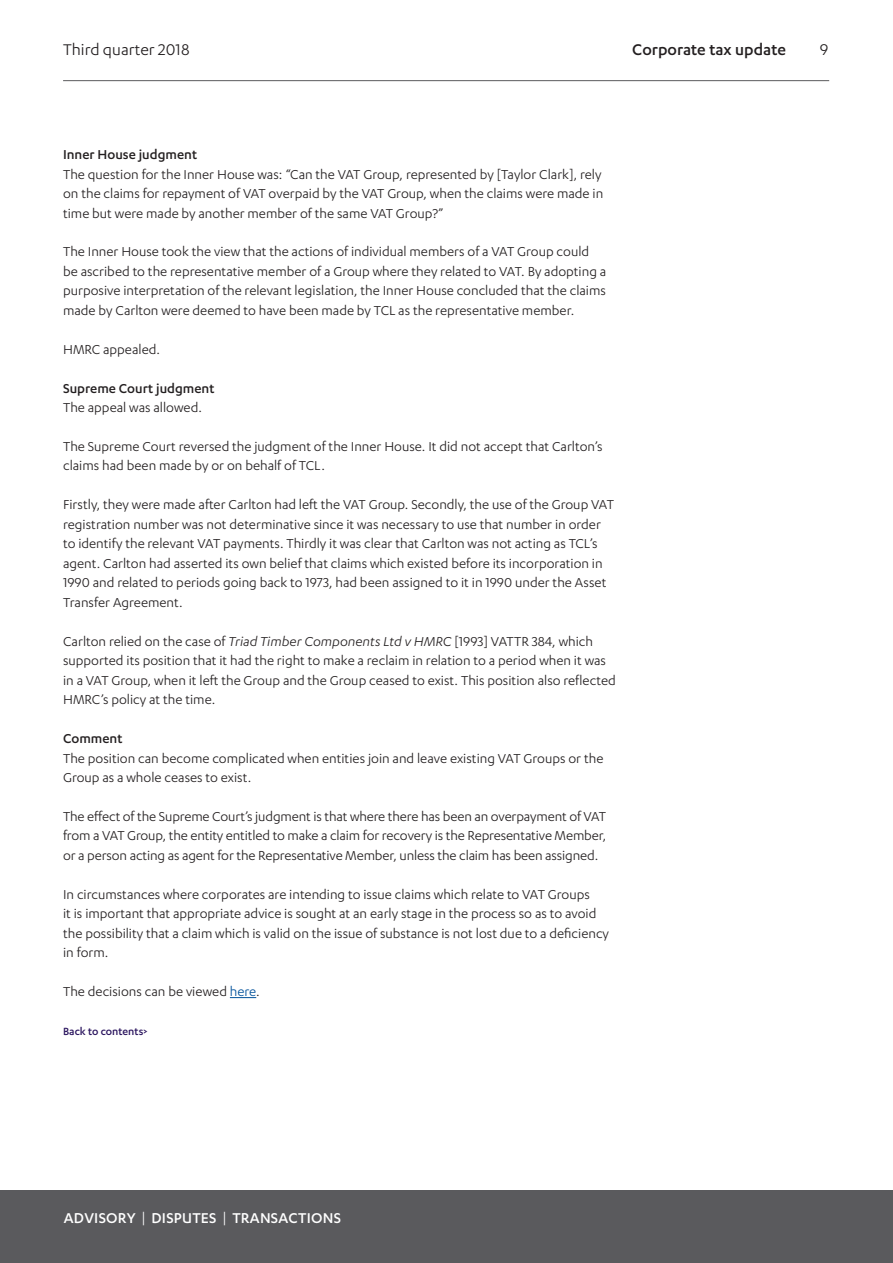
<style>
.page{position:relative;width:893px;height:1263px;background:#fff}
.page>*{position:absolute;margin:0;border:0;box-sizing:border-box;transform-origin:0 0}
.t1{font:500 18px "Karbon";color:#231f20}
.t2{font:18px "Karbon";color:#231f20}
.t3{font:500 16.5px "Karbon";letter-spacing:.015em;color:#fff}
.Body{font:15px/19.5px "Karbon";color:#231f20}
.Heading_3{font:500 15px "Karbon";color:#231f20}
.Body-2{font:500 12px "Karbon";color:#29135d}
.s1{font-style:italic}
.s2{color:#01519a}
.s3{font-weight:400}
</style>
<div class="page">
<hr style="left:63px;top:80px;width:766px;height:1px;background:#5a5a5d">
<div style="left:0;top:1191px;width:893px;height:72px;background:#5a5a5d"></div>
<svg style="left:230px;top:997px;width:26px;height:1px"></svg>
<p class="t2" style="left:63px;top:39px;width:128px">Third quarter 2018</p>
<p class="t1" style="left:632px;top:39px;width:155px">Corporate tax update</p>
<p class="t2" style="left:820px;top:39px;width:10px">9</p>
<p class="Heading_3" style="left:63px;top:146px;width:136px">Inner House judgment</p>
<p class="Body" style="left:63px;top:164px;width:542px;text-align:justify">The question for the Inner House was: “Can the VAT Group, represented by [Taylor Clark], rely on the claims for repayment of VAT overpaid by the VAT Group, when the claims were made in time but were made by another member of the same VAT Group?”</p>
<p class="Body" style="left:63px;top:242px;width:545px">The Inner House took the view that the actions of individual members of a VAT Group could be ascribed to the representative member of a Group where they related to VAT. By adopting a purposive interpretation of the relevant legislation, the Inner House concluded that the claims made by Carlton were deemed to have been made by TCL as the representative member.</p>
<p class="Body" style="left:63px;top:339px;width:99px">HMRC appealed.</p>
<p class="Heading_3" style="left:63px;top:380px;width:153px">Supreme Court judgment</p>
<p class="Body" style="left:63px;top:397px;width:140px">The appeal was allowed.</p>
<p class="Body" style="left:63px;top:436px;width:541px">The Supreme Court reversed the judgment of the Inner House. It did not accept that Carlton’s claims had been made by or on behalf of TCL.</p>
<p class="Body" style="left:63px;top:495px;width:552px">Firstly, they were made after Carlton had left the VAT Group. Secondly, the use of the Group VAT registration number was not determinative since it was necessary to use that number in order to identify the relevant VAT payments. Thirdly it was clear that Carlton was not acting as TCL’s agent. Carlton had asserted its own belief that claims which existed before its incorporation in 1990 and related to periods going back to 1973, had been assigned to it in 1990 under the Asset Transfer Agreement.</p>
<p class="Body" style="left:63px;top:631px;width:554px">Carlton relied on the case of <span class="s1">Triad Timber Components Ltd v HMRC</span> [1993] VATTR 384, which supported its position that it had the right to make a reclaim in relation to a period when it was in a VAT Group, when it left the Group and the Group ceased to exist. This position also reflected HMRC’s policy at the time.</p>
<p class="Heading_3" style="left:63px;top:730px;width:61px">Comment</p>
<p class="Body" style="left:63px;top:748px;width:542px">The position can become complicated when entities join and leave existing VAT Groups or the<br>Group as a whole ceases to exist.</p>
<p class="Body" style="left:63px;top:806px;width:545px;text-align:justify">The effect of the Supreme Court’s judgment is that where there has been an overpayment of VAT from a VAT Group, the entity entitled to make a claim for recovery is the Representative Member, or a person acting as agent for the Representative Member, unless the claim has been assigned.</p>
<p class="Body" style="left:63px;top:884px;width:547px">In circumstances where corporates are intending to issue claims which relate to VAT Groups<br>it is important that appropriate advice is sought at an early stage in the process so as to avoid the possibility that a claim which is valid on the issue of substance is not lost due to a deficiency in form.</p>
<p class="Body" style="left:63px;top:981px;width:198px">The decisions can be viewed <span class="s2">here</span>.</p>
<p class="Body-2" style="left:63px;top:1024px;width:86px">Back to contents&gt;</p>
<p class="t3" style="left:64px;top:1208px;width:279px">ADVISORY <span class="s3">|</span> DISPUTES <span class="s3">|</span> TRANSACTIONS</p>
</div>
